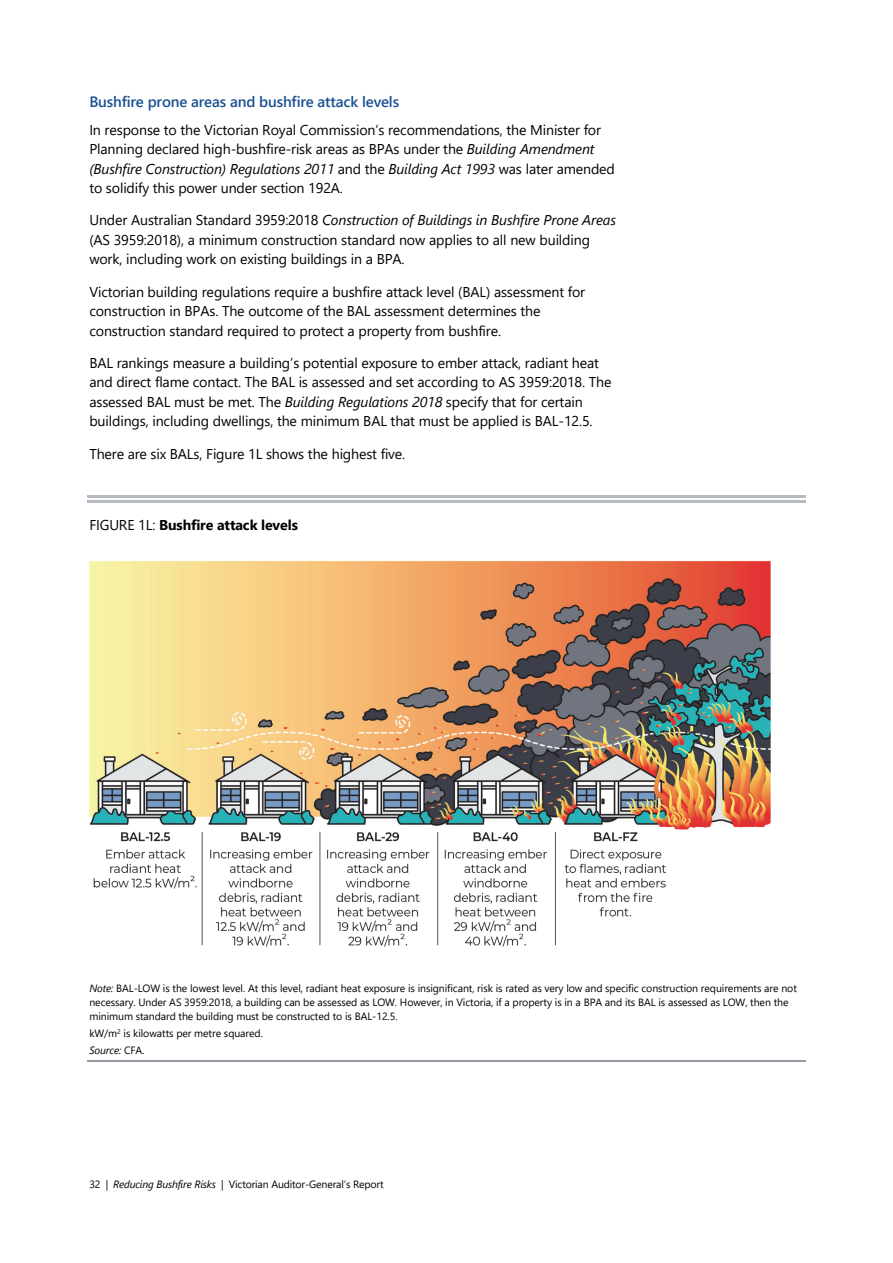
<style>
.page{position:relative;width:893px;height:1263px;background:#fff}
.page>*{position:absolute;margin:0;border:0;box-sizing:border-box;transform-origin:0 0}
.t1{font:600 15px "Segoe UI";letter-spacing:-.01em;color:#1a5191}
.t2{font:14.25px/19.5px "Segoe UI";letter-spacing:-.01em;color:#000}
.t3{font:700 14.25px "Segoe UI";letter-spacing:-.01em;color:#000}
.t4{font:10.5px/14px "Segoe UI";letter-spacing:-.01em;color:#000}
.s1{font-style:italic}
.s2{font-weight:400}
</style>
<div class="page">
<hr style="left:87px;top:500px;width:719px;height:2px;background:#b6bbc1">
<hr style="left:87px;top:495px;width:719px;height:3px;background:#b6bbc1">
<hr style="left:87px;top:1060px;width:719px;height:2px;background:#959ba2">
<img style="left:89px;top:560px;width:681px;height:387px">
<p class="t1" style="left:89px;top:90px;width:311px">Bushfire prone areas and bushfire attack levels</p>
<p class="t2" style="left:89px;top:119px;width:527px">In response to the Victorian Royal Commission’s recommendations, the Minister for Planning declared high-bushfire-risk areas as BPAs under the <span class="s1">Building Amendment (Bushfire Construction) Regulations 2011</span> and the <span class="s1">Building Act 1993</span> was later amended to solidify this power under section 192A.</p>
<p class="t2" style="left:89px;top:210px;width:528px">Under Australian Standard 3959:2018 <span class="s1">Construction of Buildings in Bushfire Prone Areas </span>(AS 3959:2018), a minimum construction standard now applies to all new building work, including work on existing buildings in a BPA.</p>
<p class="t2" style="left:89px;top:281px;width:497px">Victorian building regulations require a bushfire attack level (BAL) assessment for construction in BPAs. The outcome of the BAL assessment determines the construction standard required to protect a property from bushfire.</p>
<p class="t2" style="left:89px;top:352px;width:523px">BAL rankings measure a building’s potential exposure to ember attack, radiant heat and direct flame contact. The BAL is assessed and set according to AS 3959:2018. The assessed BAL must be met. The <span class="s1">Building Regulations 2018</span> specify that for certain buildings, including dwellings, the minimum BAL that must be applied is BAL-12.5.</p>
<p class="t2" style="left:89px;top:443px;width:317px">There are six BALs, Figure 1L shows the highest five.</p>
<p class="t3" style="left:89px;top:515px;width:210px"><span class="s2">FIGURE 1L:</span> Bushfire attack levels</p>
<p class="t4" style="left:89px;top:981px;width:709px"><span class="s1">Note:</span> BAL-LOW is the lowest level. At this level, radiant heat exposure is insignificant, risk is rated as very low and specific construction requirements are not necessary. Under AS 3959:2018, a building can be assessed as LOW. However, in Victoria, if a property is in a BPA and its BAL is assessed as LOW, then the minimum standard the building must be constructed to is BAL-12.5.</p>
<p class="t4" style="left:89px;top:1025px;width:175px;line-height:17px">kW/m<sup>2</sup> is kilowatts per metre squared.<br><span class="s1">Source:</span> CFA.</p>
<p class="t4" style="left:89px;top:1177px;width:296px">32 | <span class="s1">Reducing Bushfire Risks</span> | Victorian Auditor-General’s Report</p>
</div>
